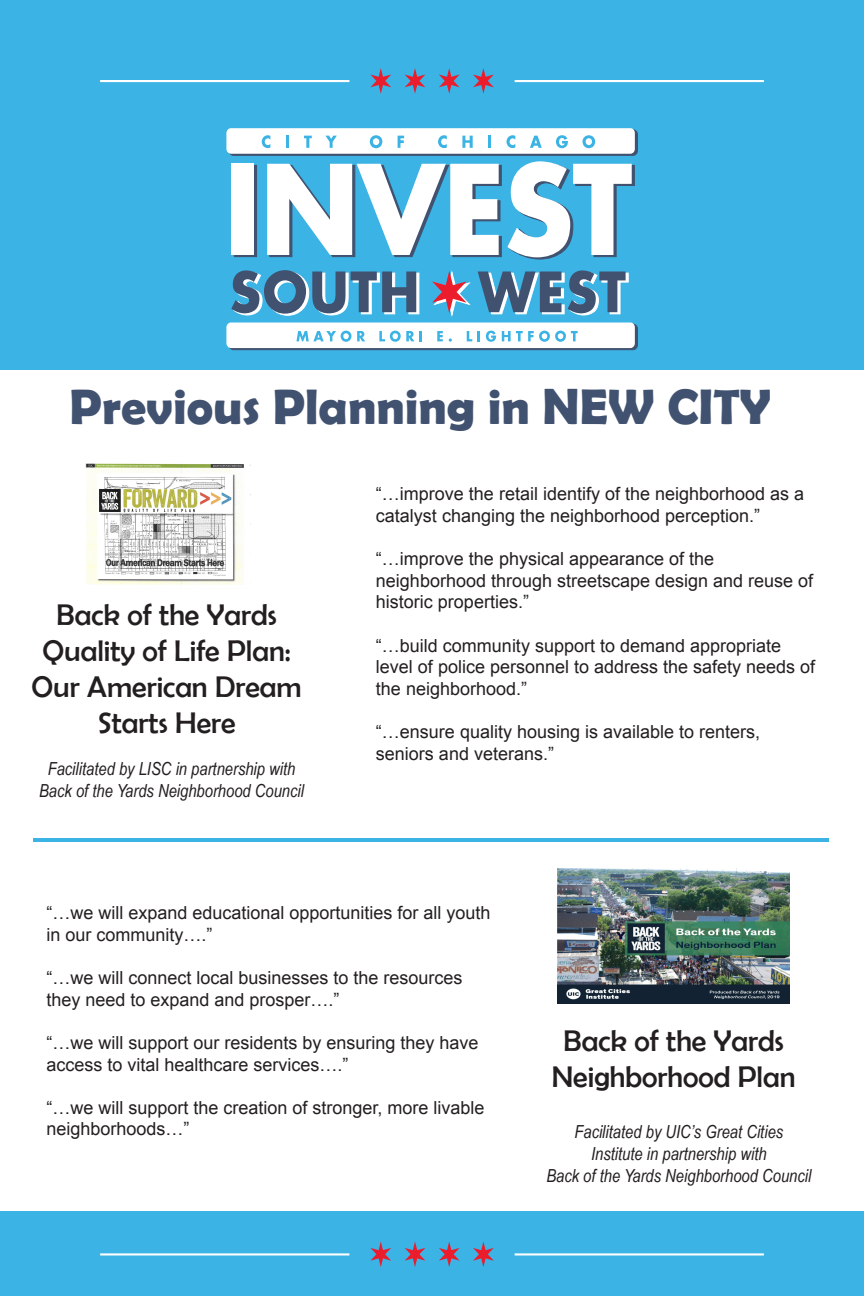
<style>
.page{position:relative;width:864px;height:1296px;background:#3bb3e4}
.page>*{position:absolute;margin:0;border:0;box-sizing:border-box;transform-origin:0 0}
.t1{font:700 50px "Berlin Sans FB Demi";color:#415270}
.t2{font:30px/36px "Berlin Sans FB";color:#231f20;text-align:center}
.t3{font:18px/21.6px "Arial";color:#231f20}
.t4{font:italic 18px/21.6px "Arial Narrow";color:#231f20;text-align:center}
</style>
<div class="page">
<div style="left:229px;top:130px;width:409px;height:26px;border:1px solid #415270;border-radius:5px"></div>
<div style="left:229px;top:324px;width:409px;height:26px;border:1px solid #415270;border-radius:5px"></div>
<svg style="left:232px;top:164px;width:25px;height:93px;background:#e4e7eb"></svg>
<svg style="left:267px;top:161px;width:368px;height:98px"></svg>
<div style="left:226px;top:128px;width:409px;height:26px;background:#fff;border-radius:5px"></div>
<div style="left:226px;top:323px;width:409px;height:25px;background:#fff;border-radius:5px"></div>
<svg style="left:231px;top:270px;width:188px;height:46px"></svg>
<svg style="left:478px;top:270px;width:150px;height:45px"></svg>
<svg style="left:262px;top:135px;width:9px;height:14px"></svg>
<svg style="left:286px;top:136px;width:3px;height:12px"></svg>
<svg style="left:304px;top:136px;width:8px;height:12px"></svg>
<svg style="left:325px;top:136px;width:12px;height:12px"></svg>
<svg style="left:370px;top:135px;width:13px;height:14px"></svg>
<svg style="left:398px;top:136px;width:7px;height:12px"></svg>
<svg style="left:438px;top:135px;width:9px;height:14px"></svg>
<svg style="left:462px;top:136px;width:11px;height:12px"></svg>
<svg style="left:488px;top:136px;width:3px;height:12px"></svg>
<svg style="left:507px;top:135px;width:9px;height:14px"></svg>
<svg style="left:530px;top:136px;width:12px;height:12px"></svg>
<svg style="left:556px;top:135px;width:12px;height:14px"></svg>
<svg style="left:583px;top:135px;width:13px;height:14px"></svg>
<svg style="left:296px;top:331px;width:69px;height:11px"></svg>
<svg style="left:379px;top:331px;width:43px;height:11px"></svg>
<svg style="left:437px;top:331px;width:15px;height:11px"></svg>
<svg style="left:467px;top:331px;width:111px;height:11px"></svg>
<svg style="left:432px;top:271px;width:38px;height:45px"></svg>
<svg style="left:370px;top:68px;width:21px;height:26px"></svg>
<hr style="left:100px;top:80px;width:249px;height:2px;background:#fff">
<hr style="left:515px;top:80px;width:249px;height:2px;background:#fff">
<svg style="left:405px;top:68px;width:20px;height:26px"></svg>
<svg style="left:439px;top:68px;width:21px;height:26px"></svg>
<svg style="left:473px;top:68px;width:21px;height:26px"></svg>
<svg style="left:370px;top:1241px;width:21px;height:26px"></svg>
<hr style="left:100px;top:1253px;width:249px;height:3px;background:#fff">
<hr style="left:515px;top:1253px;width:249px;height:3px;background:#fff">
<svg style="left:405px;top:1242px;width:20px;height:25px"></svg>
<svg style="left:439px;top:1241px;width:21px;height:26px"></svg>
<svg style="left:473px;top:1241px;width:21px;height:26px"></svg>
<div style="left:0;top:370px;width:864px;height:840px;background:#fff"></div>
<img style="left:85px;top:463px;width:166px;height:122px">
<hr style="left:33px;top:838px;width:795px;height:3px;background:#3bb3e4">
<img style="left:558px;top:869px;width:232px;height:134px">
<h1 class="t1" style="left:70px;top:378px;width:703px">Previous Planning in NEW CITY</h1>
<h2 class="t2" style="left:31px;top:597px;width:272px">Back of the Yards<br>Quality of Life Plan:<br>Our American Dream<br>Starts Here</h2>
<p class="t4" style="left:39px;top:758px;width:266px">Facilitated by LISC in partnership with<br>Back of the Yards Neighborhood Council</p>
<p class="t3" style="left:376px;top:483px;width:430px">“…improve the retail identify of the neighborhood as a catalyst changing the neighborhood perception.”</p>
<p class="t3" style="left:376px;top:548px;width:439px">“…improve the physical appearance of the neighborhood through streetscape design and reuse of historic properties.”</p>
<p class="t3" style="left:376px;top:635px;width:441px">“…build community support to demand appropriate level of police personnel to address the safety needs of the neighborhood.”</p>
<p class="t3" style="left:376px;top:721px;width:386px">“…ensure quality housing is available to renters, seniors and veterans.”</p>
<p class="t3" style="left:46px;top:902px;width:446px">“…we will expand educational opportunities for all youth in our community….”</p>
<p class="t3" style="left:46px;top:967px;width:418px">“…we will connect local businesses to the resources they need to expand and prosper….”</p>
<p class="t3" style="left:46px;top:1032px;width:434px">“…we will support our residents by ensuring they have access to vital healthcare services….”</p>
<p class="t3" style="left:46px;top:1097px;width:440px">“…we will support the creation of stronger, more livable neighborhoods…”</p>
<h2 class="t2" style="left:552px;top:1022px;width:245px">Back of the Yards<br>Neighborhood Plan</h2>
<p class="t4" style="left:546px;top:1121px;width:266px">Facilitated by UIC’s Great Cities<br>Institute in partnership with<br>Back of the Yards Neighborhood Council</p>
</div>
